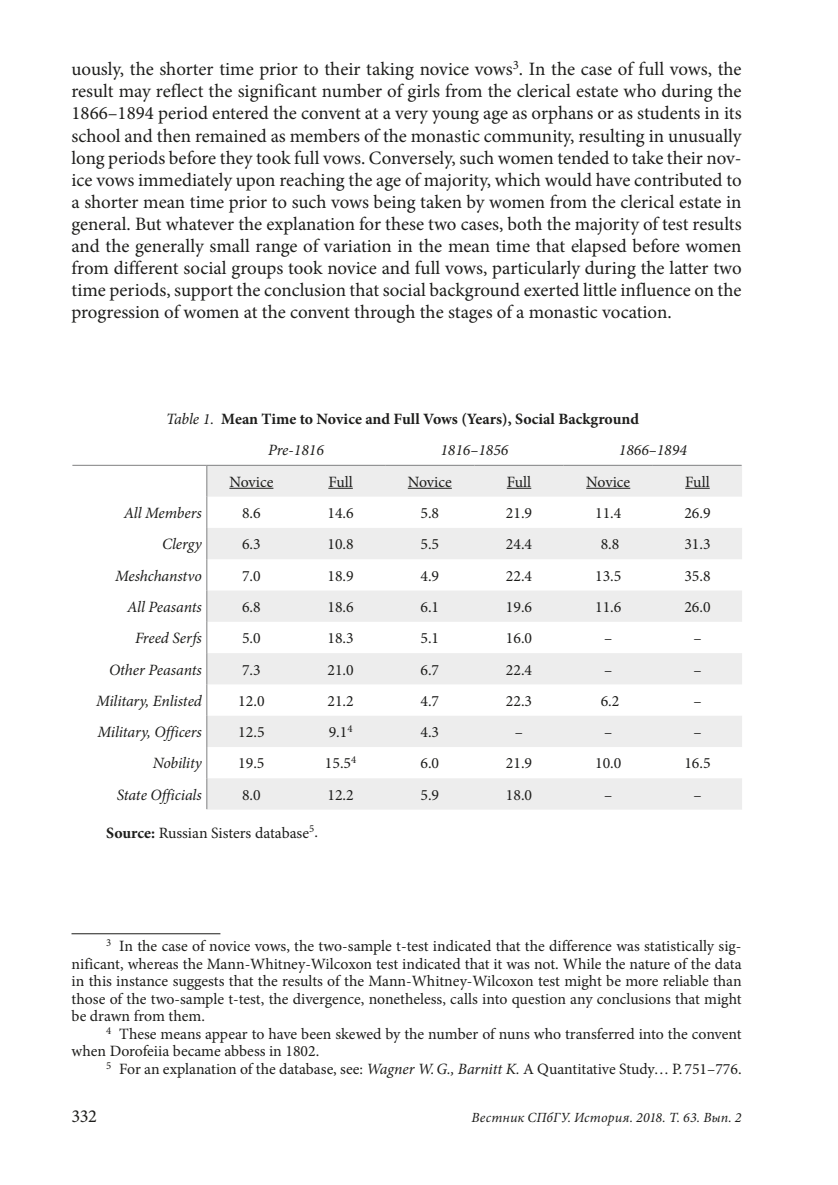
<style>
.page{position:relative;width:838px;height:1185px;background:#fff}
.page>*{position:absolute;margin:0;border:0;box-sizing:border-box;transform-origin:0 0}
.t1{font:18.9px/22.1px "Minion Pro";letter-spacing:-.005em;color:#1d1d1b;text-align:justify}
.t2{font:18.38px "Minion Pro";color:#1d1d1b}
.t3{font:15.75px/17.5px "Minion Pro";color:#1d1d1b;text-align:justify}
.t4{font:italic 15.75px "Minion Pro";letter-spacing:-.005em;color:#1d1d1b}
.t5{font:700 15.75px/31.7px "Minion Pro";color:#1d1d1b}
.t6{font:italic 14px "Minion Pro";letter-spacing:.01em;color:#1d1d1b}
.s1{font-weight:400;font-style:italic}
.s2{color:#fff}
.s3{font-weight:700}
.s4{font-style:italic}
</style>
<div class="page">
<svg style="left:207px;top:465px;width:535px;height:344px;fill:#ededed"></svg>
<hr style="left:72px;top:465px;width:135px;height:1px;background:#7f8081">
<hr style="left:207px;top:465px;width:89px;height:1px;background:#7f8081">
<hr style="left:296px;top:465px;width:89px;height:1px;background:#7f8081">
<hr style="left:385px;top:465px;width:89px;height:1px;background:#7f8081">
<hr style="left:474px;top:465px;width:89px;height:1px;background:#7f8081">
<hr style="left:563px;top:465px;width:89px;height:1px;background:#7f8081">
<hr style="left:652px;top:465px;width:89px;height:1px;background:#7f8081">
<hr style="left:206px;top:466px;width:1px;height:30px;background:#7f8081">
<hr style="left:206px;top:496px;width:1px;height:32px;background:#7f8081">
<hr style="left:206px;top:528px;width:1px;height:31px;background:#7f8081">
<hr style="left:206px;top:559px;width:1px;height:31px;background:#7f8081">
<hr style="left:206px;top:590px;width:1px;height:32px;background:#7f8081">
<hr style="left:206px;top:622px;width:1px;height:31px;background:#7f8081">
<hr style="left:206px;top:653px;width:1px;height:31px;background:#7f8081">
<hr style="left:206px;top:684px;width:1px;height:32px;background:#7f8081">
<hr style="left:206px;top:716px;width:1px;height:31px;background:#7f8081">
<hr style="left:206px;top:747px;width:1px;height:31px;background:#7f8081">
<hr style="left:206px;top:778px;width:1px;height:31px;background:#7f8081">
<hr style="left:229px;top:488px;width:44px;height:1px;background:#1d1d1b">
<svg style="left:328px;top:488px;width:25px;height:1px"></svg>
<hr style="left:408px;top:488px;width:44px;height:1px;background:#1d1d1b">
<svg style="left:506px;top:488px;width:25px;height:1px"></svg>
<hr style="left:586px;top:488px;width:44px;height:1px;background:#1d1d1b">
<svg style="left:685px;top:488px;width:24px;height:1px"></svg>
<hr style="left:71px;top:933px;width:149px;height:1px;background:#1d1d1b">
<p class="t1" style="left:71px;top:58px;width:671px">uously, the shorter time prior to their taking novice vows<sup>3</sup>. In the case of full vows, the result may reflect the significant number of girls from the clerical estate who during the 1866–1894 period entered the convent at a very young age as orphans or as students in its school and then remained as members of the monastic community, resulting in unusually long periods before they took full vows. Conversely, such women tended to take their nov&shy;ice vows immediately upon reaching the age of majority, which would have contributed to a shorter mean time prior to such vows being taken by women from the clerical estate in general. But whatever the explanation for these two cases, both the majority of test results and the generally small range of variation in the mean time that elapsed before women from different social groups took novice and full vows, particularly during the latter two time periods, support the conclusion that social background exerted little influence on the progression of women at the convent through the stages of a monastic vocation.</p>
<p class="t5" style="left:268px;top:402px;width:380px;text-indent:-102px"><span class="s1">Table 1.</span> Mean Time to Novice and Full Vows (Years), Social Background<span class="s2">4<br></span><span class="s1">Pre-1816</span></p>
<p class="t4" style="left:440px;top:439px;width:69px">1816–1856</p>
<p class="t4" style="left:618px;top:439px;width:69px">1866–1894</p>
<p class="t3" style="left:229px;top:473px;width:46px">Novice</p>
<p class="t3" style="left:328px;top:473px;width:26px">Full</p>
<p class="t3" style="left:408px;top:473px;width:46px">Novice</p>
<p class="t3" style="left:506px;top:473px;width:26px">Full</p>
<p class="t3" style="left:586px;top:473px;width:46px">Novice</p>
<p class="t3" style="left:685px;top:473px;width:26px">Full</p>
<p class="t4" style="left:124px;top:502px;width:80px">All Members</p>
<p class="t3" style="left:242px;top:504px;width:20px">8.6</p>
<p class="t3" style="left:327px;top:504px;width:28px">14.6</p>
<p class="t3" style="left:420px;top:504px;width:20px">5.8</p>
<p class="t3" style="left:506px;top:504px;width:28px">21.9</p>
<p class="t3" style="left:595px;top:504px;width:28px">11.4</p>
<p class="t3" style="left:684px;top:504px;width:28px">26.9</p>
<p class="t4" style="left:162px;top:533px;width:41px">Clergy</p>
<p class="t3" style="left:242px;top:535px;width:20px">6.3</p>
<p class="t3" style="left:327px;top:535px;width:28px">10.8</p>
<p class="t3" style="left:420px;top:535px;width:20px">5.5</p>
<p class="t3" style="left:506px;top:535px;width:28px">24.4</p>
<p class="t3" style="left:600px;top:535px;width:20px">8.8</p>
<p class="t3" style="left:684px;top:535px;width:28px">31.3</p>
<p class="t4" style="left:115px;top:565px;width:88px">Meshchanstvo</p>
<p class="t3" style="left:242px;top:567px;width:20px">7.0</p>
<p class="t3" style="left:327px;top:567px;width:28px">18.9</p>
<p class="t3" style="left:420px;top:567px;width:20px">4.9</p>
<p class="t3" style="left:506px;top:567px;width:28px">22.4</p>
<p class="t3" style="left:595px;top:567px;width:28px">13.5</p>
<p class="t3" style="left:684px;top:567px;width:28px">35.8</p>
<p class="t4" style="left:127px;top:596px;width:76px">All Peasants</p>
<p class="t3" style="left:242px;top:598px;width:20px">6.8</p>
<p class="t3" style="left:327px;top:598px;width:28px">18.6</p>
<p class="t3" style="left:420px;top:598px;width:20px">6.1</p>
<p class="t3" style="left:506px;top:598px;width:28px">19.6</p>
<p class="t3" style="left:595px;top:598px;width:28px">11.6</p>
<p class="t3" style="left:684px;top:598px;width:28px">26.0</p>
<p class="t4" style="left:135px;top:627px;width:68px">Freed Serfs</p>
<p class="t3" style="left:242px;top:629px;width:20px">5.0</p>
<p class="t3" style="left:327px;top:629px;width:28px">18.3</p>
<p class="t3" style="left:420px;top:629px;width:20px">5.1</p>
<p class="t3" style="left:506px;top:629px;width:28px">16.0</p>
<p class="t3" style="left:604px;top:629px;width:10px">–</p>
<p class="t3" style="left:693px;top:629px;width:10px">–</p>
<p class="t4" style="left:109px;top:659px;width:94px">Other Peasants</p>
<p class="t3" style="left:242px;top:661px;width:20px">7.3</p>
<p class="t3" style="left:327px;top:661px;width:28px">21.0</p>
<p class="t3" style="left:420px;top:661px;width:20px">6.7</p>
<p class="t3" style="left:506px;top:661px;width:28px">22.4</p>
<p class="t3" style="left:604px;top:661px;width:10px">–</p>
<p class="t3" style="left:693px;top:661px;width:10px">–</p>
<p class="t4" style="left:96px;top:690px;width:107px">Military, Enlisted</p>
<p class="t3" style="left:238px;top:692px;width:28px">12.0</p>
<p class="t3" style="left:327px;top:692px;width:28px">21.2</p>
<p class="t3" style="left:420px;top:692px;width:20px">4.7</p>
<p class="t3" style="left:506px;top:692px;width:28px">22.3</p>
<p class="t3" style="left:600px;top:692px;width:20px">6.2</p>
<p class="t3" style="left:693px;top:692px;width:10px">–</p>
<p class="t4" style="left:98px;top:721px;width:106px">Military, Officers</p>
<p class="t3" style="left:238px;top:723px;width:28px">12.5</p>
<p class="t3" style="left:328px;top:723px;width:25px">9.1<sup>4</sup></p>
<p class="t3" style="left:420px;top:723px;width:20px">4.3</p>
<p class="t3" style="left:515px;top:723px;width:10px">–</p>
<p class="t3" style="left:604px;top:723px;width:10px">–</p>
<p class="t3" style="left:693px;top:723px;width:10px">–</p>
<p class="t4" style="left:153px;top:752px;width:51px">Nobility</p>
<p class="t3" style="left:238px;top:754px;width:28px">19.5</p>
<p class="t3" style="left:325px;top:754px;width:33px">15.5<sup>4</sup></p>
<p class="t3" style="left:420px;top:754px;width:20px">6.0</p>
<p class="t3" style="left:506px;top:754px;width:28px">21.9</p>
<p class="t3" style="left:595px;top:754px;width:28px">10.0</p>
<p class="t3" style="left:684px;top:754px;width:28px">16.5</p>
<p class="t4" style="left:117px;top:784px;width:87px">State Officials</p>
<p class="t3" style="left:242px;top:786px;width:20px">8.0</p>
<p class="t3" style="left:327px;top:786px;width:28px">12.2</p>
<p class="t3" style="left:420px;top:786px;width:20px">5.9</p>
<p class="t3" style="left:506px;top:786px;width:28px">18.0</p>
<p class="t3" style="left:604px;top:786px;width:10px">–</p>
<p class="t3" style="left:693px;top:786px;width:10px">–</p>
<p class="t3" style="left:106px;top:824px;width:213px"><span class="s3">Source:</span> Russian Sisters database<sup>5</sup>.</p>
<p class="t3" style="left:71px;top:937px;width:671px;text-indent:35px"><sup>3</sup> In the case of novice vows, the two-sample t-test indicated that the difference was statistically sig&shy;nificant, whereas the Mann-Whitney-Wilcoxon test indicated that it was not. While the nature of the data in this instance suggests that the results of the Mann-Whitney-Wilcoxon test might be more reliable than those of the two-sample t-test, the divergence, nonetheless, calls into question any conclusions that might be drawn from them.</p>
<p class="t3" style="left:71px;top:1025px;width:671px;text-indent:35px"><sup>4</sup> These means appear to have been skewed by the number of nuns who transferred into the convent when Dorofeiia became abbess in 1802.</p>
<p class="t3" style="left:106px;top:1060px;width:636px"><sup>5</sup> For an explanation of the database, see: <span class="s4">Wagner W.G., Barnitt K.</span> A Quantitative Study… P. 751–776.</p>
<p class="t2" style="left:71px;top:1104px;width:27px">332</p>
<p class="t6" style="left:471px;top:1108px;width:271px">Вестник СПбГУ. История. 2018. Т. 63. Вып. 2</p>
</div>
